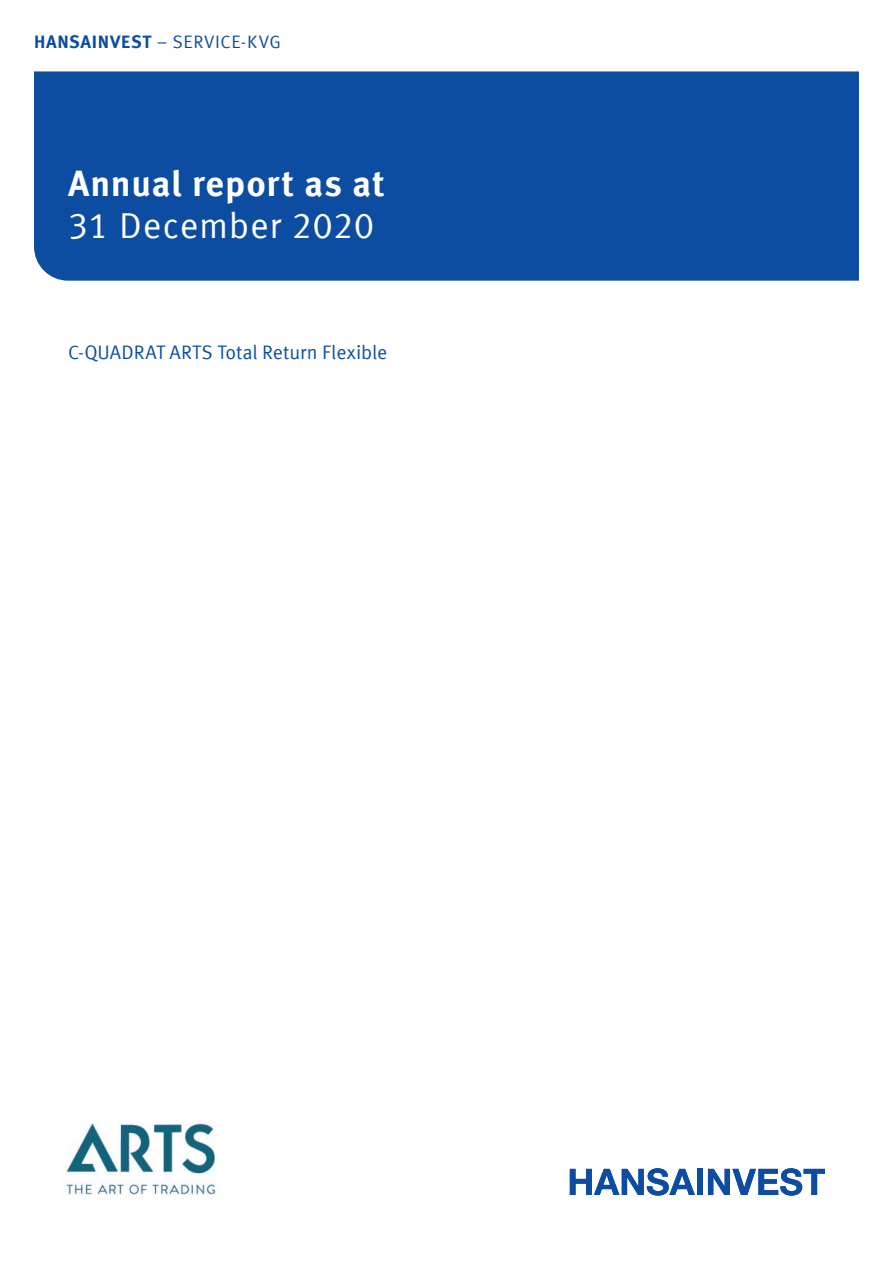
<style>
.page{position:relative;width:893px;height:1263px;background:#fff}
.page>*{position:absolute;margin:0;border:0;box-sizing:border-box;transform-origin:0 0}
.t1{font:700 36px "Meta Offc Pro";letter-spacing:.02em;color:#fff}
.t2{font:36px "Meta Offc Pro Norm";letter-spacing:.015em;color:#fff}
.t3{font:19.5px "Meta Offc Pro Norm";color:#0d4da1}
.t4{font:18px "Meta Offc Pro Norm";letter-spacing:.03em;color:#0d4da1}
.s1{font-family:"Meta Offc Pro";font-weight:700}
</style>
<div class="page">
<div style="left:34px;top:71px;width:825px;height:210px;background:#0d4da1"></div>
<svg style="left:570px;top:1168px;width:125px;height:27px"></svg>
<div style="left:697px;top:1169px;width:6px;height:26px;background:#0d4da1"></div>
<svg style="left:708px;top:1168px;width:117px;height:27px"></svg>
<img style="left:66px;top:1123px;width:150px;height:72px">
<p class="t4" style="left:34px;top:28px;width:248px"><span class="s1">HANSAINVEST</span> – SERVICE-KVG</p>
<h1 class="t1" style="left:68px;top:155px;width:318px">Annual report as at</h1>
<h1 class="t2" style="left:68px;top:198px;width:308px">31 December 2020</h1>
<p class="t3" style="left:68px;top:338px;width:321px">C-QUADRAT ARTS Total Return Flexible</p>
</div>
